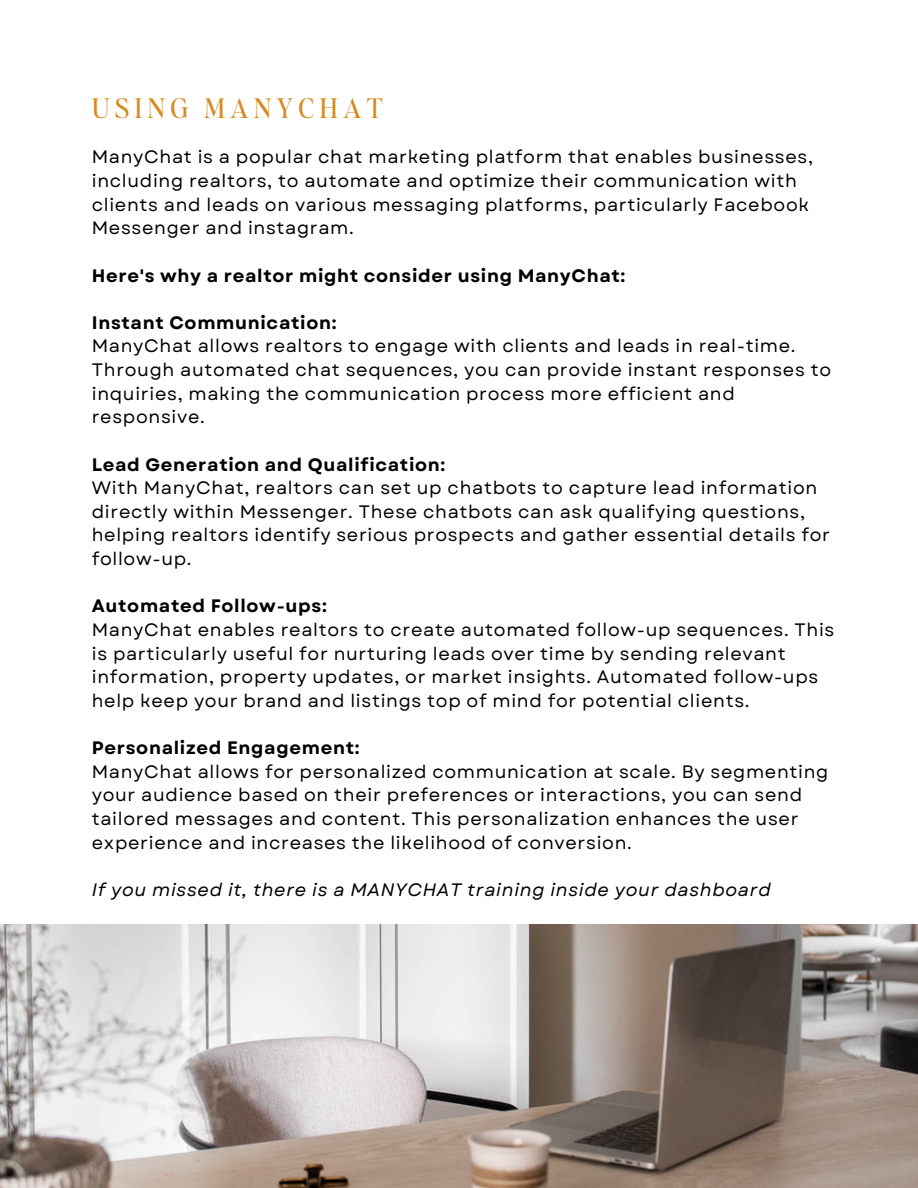
<style>
.page{position:relative;width:918px;height:1188px;background:#fff}
.page>*{position:absolute;margin:0;border:0;box-sizing:border-box;transform-origin:0 0}
.t1{font:27px "Editors Note";letter-spacing:.19em;color:#d58b21}
.t2{font:18px/23.7px "Garet";letter-spacing:.04em;color:#000}
.t3{font:700 18px "Garet";letter-spacing:.04em;color:#000}
.t4{font:italic 18px "Garet";letter-spacing:.04em;color:#000}
</style>
<div class="page">
<img style="left:0;top:925px;width:918px;height:263px">
<p class="t1" style="left:92px;top:90px;width:293px">USING MANYCHAT</p>
<p class="t2" style="left:92px;top:145px;width:723px">ManyChat is a popular chat marketing platform that enables businesses, including realtors, to automate and optimize their communication with clients and leads on various messaging platforms, particularly Facebook Messenger and instagram.</p>
<p class="t3" style="left:92px;top:262px;width:535px">Here's why a realtor might consider using ManyChat:</p>
<p class="t3" style="left:92px;top:310px;width:246px">Instant Communication:</p>
<p class="t2" style="left:92px;top:334px;width:741px">ManyChat allows realtors to engage with clients and leads in real-time.<br>Through automated chat sequences, you can provide instant responses to inquiries, making the communication process more efficient and responsive.</p>
<p class="t3" style="left:92px;top:451px;width:355px">Lead Generation and Qualification:</p>
<p class="t2" style="left:92px;top:476px;width:740px">With ManyChat, realtors can set up chatbots to capture lead information directly within Messenger. These chatbots can ask qualifying questions, helping realtors identify serious prospects and gather essential details for follow-up.</p>
<p class="t3" style="left:92px;top:593px;width:237px">Automated Follow-ups:</p>
<p class="t2" style="left:92px;top:618px;width:744px">ManyChat enables realtors to create automated follow-up sequences. This is particularly useful for nurturing leads over time by sending relevant information, property updates, or market insights. Automated follow-ups help keep your brand and listings top of mind for potential clients.</p>
<p class="t3" style="left:92px;top:735px;width:269px">Personalized Engagement:</p>
<p class="t2" style="left:92px;top:760px;width:738px">ManyChat allows for personalized communication at scale. By segmenting your audience based on their preferences or interactions, you can send tailored messages and content. This personalization enhances the user experience and increases the likelihood of conversion.</p>
<p class="t4" style="left:92px;top:877px;width:680px">If you missed it, there is a MANYCHAT training inside your dashboard</p>
</div>
